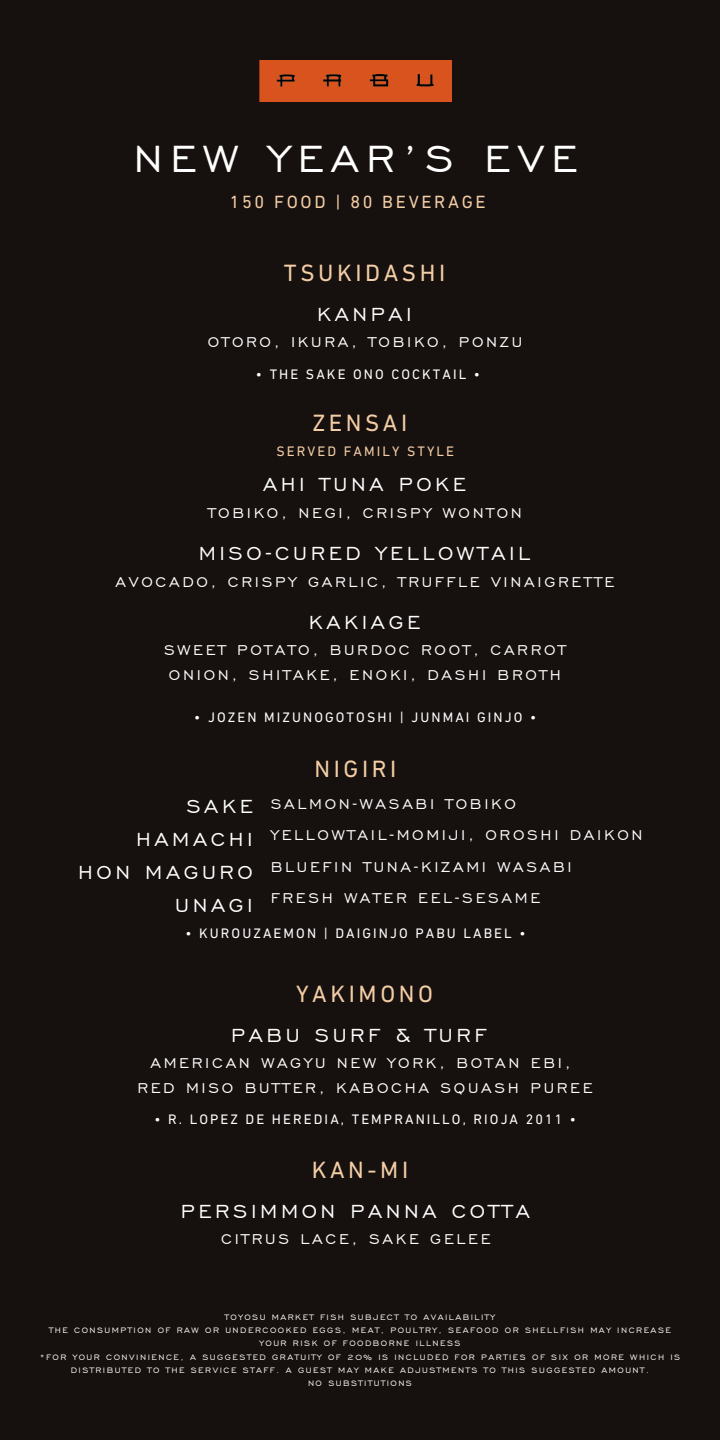
<style>
.page{position:relative;width:720px;height:1440px;background:#16100e}
.page>*{position:absolute;margin:0;border:0;box-sizing:border-box;transform-origin:0 0}
.t1{font:48px "Engravers Gothic BT";letter-spacing:.15em;color:#fff}
.t2{font:24px/33px "Engravers Gothic BT";letter-spacing:.15em;color:#fff;text-align:right}
.t3{font:24px "DIN Next LT Pro";letter-spacing:.15em;color:#f3cda5}
.t4{font:18px/31.6px "Engravers Gothic BT";letter-spacing:.15em;color:#fff}
.t5{font:18px "DIN Next LT Pro";letter-spacing:.15em;color:#f3cda5}
.t6{font:14px "DIN Next LT Pro";letter-spacing:.15em;color:#fff}
.t7{font:14px "DIN Next LT Pro";letter-spacing:.15em;color:#f3cda5}
.t8{font:10px/13.4px "Engravers Gothic BT";letter-spacing:.15em;color:#fff;text-align:center}
</style>
<div class="page">
<img style="left:259px;top:60px;width:192px;height:42px">
<h2 class="t1" style="left:133px;top:132px;width:445px">NEW YEAR’S EVE</h2>
<h2 class="t5" style="left:230px;top:194px;width:258px">150 FOOD | 80 BEVERAGE</h2>
<h1 class="t3" style="left:284px;top:263px;width:163px">TSUKIDASHI</h1>
<h2 class="t2" style="left:317px;top:297px;width:96px">KANPAI</h2>
<h2 class="t4" style="left:208px;top:326px;width:316px">OTORO, IKURA, TOBIKO, PONZU</h2>
<h2 class="t6" style="left:256px;top:368px;width:226px">• THE SAKE ONO COCKTAIL •</h2>
<h2 class="t3" style="left:312px;top:413px;width:96px">ZENSAI</h2>
<h2 class="t7" style="left:276px;top:445px;width:179px">SERVED FAMILY STYLE</h2>
<h2 class="t2" style="left:263px;top:468px;width:204px">AHI TUNA POKE</h2>
<h2 class="t4" style="left:208px;top:497px;width:315px">TOBIKO, NEGI, CRISPY WONTON</h2>
<h3 class="t2" style="left:199px;top:536px;width:333px">MISO-CURED YELLOWTAIL</h3>
<h3 class="t4" style="left:116px;top:566px;width:500px">AVOCADO, CRISPY GARLIC, TRUFFLE VINAIGRETTE</h3>
<h1 class="t2" style="left:309px;top:605px;width:113px">KAKIAGE</h1>
<h1 class="t4" style="left:164px;top:638px;width:403px;line-height:24.6px">SWEET POTATO, BURDOC ROOT, CARROT<br>ONION, SHITAKE, ENOKI, DASHI BROTH</h1>
<h1 class="t6" style="left:194px;top:712px;width:343px">• JOZEN MIZUNOGOTOSHI | JUNMAI GINJO •</h1>
<h3 class="t3" style="left:315px;top:759px;width:83px">NIGIRI</h3>
<h3 class="t2" style="left:78px;top:790px;width:176px">SAKE<br>HAMACHI<br>HON MAGURO<br>UNAGI</h3>
<h1 class="t4" style="left:271px;top:788px;width:373px">SALMON-WASABI TOBIKO<br>YELLOWTAIL-MOMIJI, OROSHI DAIKON<br>BLUEFIN TUNA-KIZAMI WASABI<br>FRESH WATER EEL-SESAME</h1>
<h2 class="t6" style="left:185px;top:927px;width:342px">• KUROUZAEMON | DAIGINJO PABU LABEL •</h2>
<h3 class="t3" style="left:296px;top:984px;width:138px">YAKIMONO</h3>
<h2 class="t2" style="left:231px;top:1018px;width:257px">PABU SURF &amp; TURF</h2>
<h2 class="t4" style="left:137px;top:1051px;width:457px;line-height:24.6px;text-align:center">AMERICAN WAGYU NEW YORK, BOTAN EBI,<br>RED MISO BUTTER, KABOCHA SQUASH PUREE</h2>
<h3 class="t6" style="left:154px;top:1114px;width:423px">• R. LOPEZ DE HEREDIA, TEMPRANILLO, RIOJA 2011 •</h3>
<h1 class="t3" style="left:312px;top:1160px;width:98px">KAN-MI</h1>
<h2 class="t2" style="left:181px;top:1194px;width:351px">PERSIMMON PANNA COTTA</h2>
<h2 class="t4" style="left:221px;top:1223px;width:271px">CITRUS LACE, SAKE GELEE</h2>
<p class="t8" style="left:225px;top:1310px;width:272px">TOYOSU MARKET FISH SUBJECT TO AVAILABILITY</p>
<p class="t8" style="left:49px;top:1323px;width:623px">THE CONSUMPTION OF RAW OR UNDERCOOKED EGGS, MEAT, POULTRY, SEAFOOD OR SHELLFISH MAY INCREASE<br>YOUR RISK OF FOODBORNE ILLNESS</p>
<p class="t8" style="left:40px;top:1350px;width:642px">*FOR YOUR CONVINIENCE, A SUGGESTED GRATUITY OF 20% IS INCLUDED FOR PARTIES OF SIX OR MORE WHICH IS<br>DISTRIBUTED TO THE SERVICE STAFF. A GUEST MAY MAKE ADJUSTMENTS TO THIS SUGGESTED AMOUNT.</p>
<p class="t8" style="left:308px;top:1377px;width:105px">NO SUBSTITUTIONS</p>
</div>
